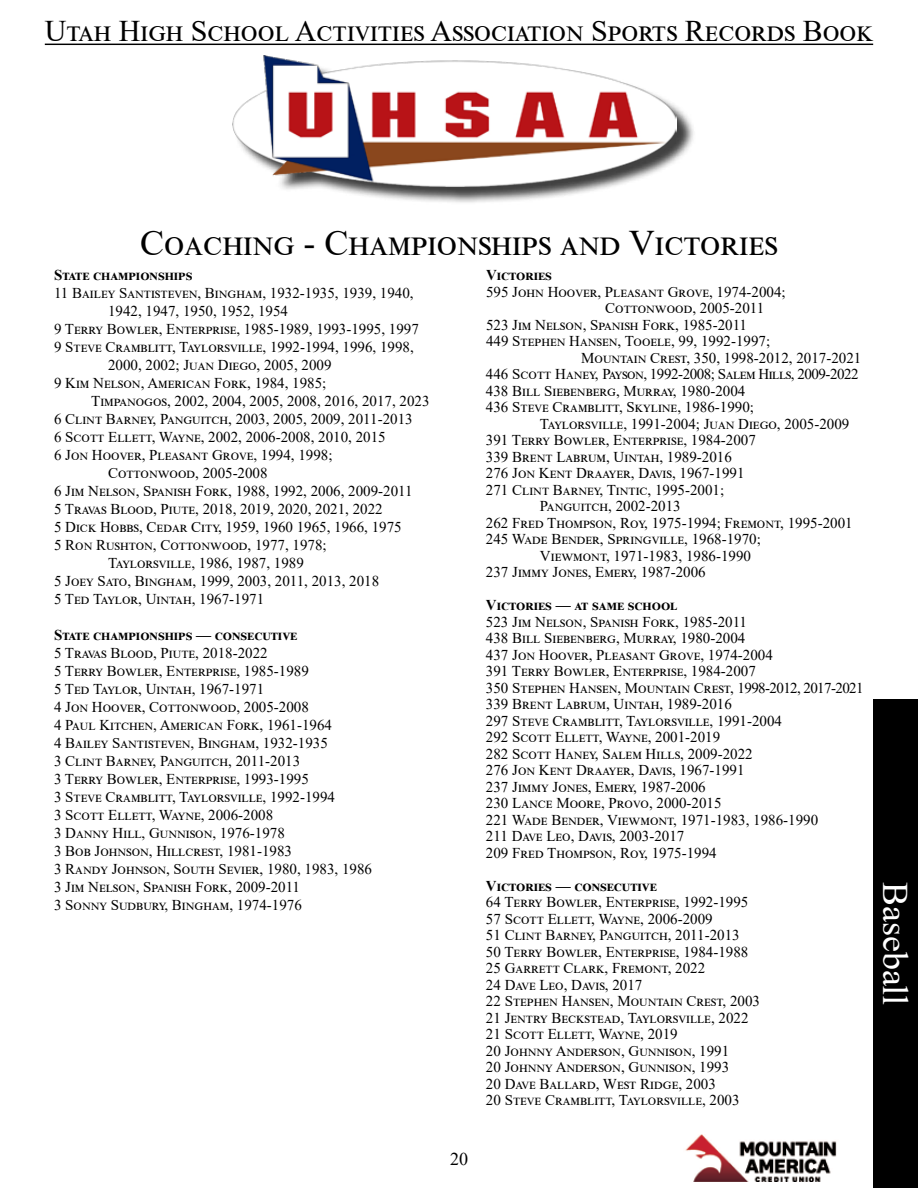
<style>
.page{position:relative;width:918px;height:1188px;background:#fff}
.page>*{position:absolute;margin:0;border:0;box-sizing:border-box;transform-origin:0 0}
.t1{font:36px "Times New Roman";letter-spacing:.075em;color:#000}
.t2{font:36px "Times New Roman";color:#fff}
.t3{font:30px "Times New Roman";color:#000}
.t4{font:18px "Times New Roman";color:#000}
.t5{font:15px/16.5px "Times New Roman";color:#000}
.t6{font:700 15px "Times New Roman";color:#000}
.t7{font:15px "Times New Roman";letter-spacing:-.03em;color:#000}
</style>
<div class="page">
<hr style="left:45px;top:44px;width:828px;height:1px;background:#000">
<div style="left:235px;top:58px;width:461px;height:147px;background:#000;opacity:.75"></div>
<img style="left:232px;top:55px;width:445px;height:132px">
<img style="left:685px;top:1134px;width:152px;height:48px">
<div style="left:873px;top:699px;width:45px;height:489px;background:#000"></div>
<h2 class="t3" style="left:45px;top:10px;width:830px">Utah High School Activities Association Sports Records Book</h2>
<h1 class="t1" style="left:140px;top:218px;width:639px">Coaching - Championships and Victories</h1>
<p class="t6" style="left:54px;top:264px;width:140px">State championships</p>
<p class="t5" style="left:54px;top:284px;width:361px">11 Bailey Santisteven, Bingham, 1932-1935, 1939, 1940,</p>
<p class="t5" style="left:108px;top:302px;width:181px">1942, 1947, 1950, 1952, 1954</p>
<p class="t5" style="left:54px;top:320px;width:366px">9 Terry Bowler, Enterprise, 1985-1989, 1993-1995, 1997</p>
<p class="t5" style="left:54px;top:338px;width:361px">9 Steve Cramblitt, Taylorsville, 1992-1994, 1996, 1998,</p>
<p class="t5" style="left:108px;top:356px;width:225px">2000, 2002; Juan Diego, 2005, 2009</p>
<p class="t5" style="left:54px;top:374px;width:274px">9 Kim Nelson, American Fork, 1984, 1985;</p>
<p class="t5" style="left:91px;top:392px;width:340px">Timpanogos, 2002, 2004, 2005, 2008, 2016, 2017, 2023</p>
<p class="t5" style="left:54px;top:410px;width:360px">6 Clint Barney, Panguitch, 2003, 2005, 2009, 2011-2013</p>
<p class="t5" style="left:54px;top:428px;width:333px">6 Scott Ellett, Wayne, 2002, 2006-2008, 2010, 2015</p>
<p class="t5" style="left:54px;top:446px;width:280px">6 Jon Hoover, Pleasant Grove, 1994, 1998;</p>
<p class="t5" style="left:108px;top:464px;width:161px">Cottonwood, 2005-2008</p>
<p class="t5" style="left:54px;top:482px;width:360px">6 Jim Nelson, Spanish Fork, 1988, 1992, 2006, 2009-2011</p>
<p class="t5" style="left:54px;top:500px;width:330px">5 Travas Blood, Piute, 2018, 2019, 2020, 2021, 2022</p>
<p class="t5" style="left:54px;top:518px;width:349px">5 Dick Hobbs, Cedar City, 1959, 1960 1965, 1966, 1975</p>
<p class="t5" style="left:54px;top:536px;width:274px">5 Ron Rushton, Cottonwood, 1977, 1978;</p>
<p class="t5" style="left:108px;top:554px;width:197px">Taylorsville, 1986, 1987, 1989</p>
<p class="t5" style="left:54px;top:572px;width:327px">5 Joey Sato, Bingham, 1999, 2003, 2011, 2013, 2018</p>
<p class="t5" style="left:54px;top:590px;width:212px">5 Ted Taylor, Uintah, 1967-1971</p>
<p class="t6" style="left:54px;top:624px;width:245px">State championships — consecutive</p>
<p class="t5" style="left:54px;top:644px;width:320px;line-height:18px">5 Travas Blood, Piute, 2018-2022<br>5 Terry Bowler, Enterprise, 1985-1989<br>5 Ted Taylor, Uintah, 1967-1971<br>4 Jon Hoover, Cottonwood, 2005-2008<br>4 Paul Kitchen, American Fork, 1961-1964<br>4 Bailey Santisteven, Bingham, 1932-1935<br>3 Clint Barney, Panguitch, 2011-2013<br>3 Terry Bowler, Enterprise, 1993-1995<br>3 Steve Cramblitt, Taylorsville, 1992-1994<br>3 Scott Ellett, Wayne, 2006-2008<br>3 Danny Hill, Gunnison, 1976-1978<br>3 Bob Johnson, Hillcrest, 1981-1983<br>3 Randy Johnson, South Sevier, 1980, 1983, 1986<br>3 Jim Nelson, Spanish Fork, 2009-2011<br>3 Sonny Sudbury, Bingham, 1974-1976</p>
<p class="t4" style="left:450px;top:1146px;width:19px">20</p>
<p class="t6" style="left:486px;top:264px;width:67px">Victories</p>
<p class="t5" style="left:486px;top:283px;width:301px">595 John Hoover, Pleasant Grove, 1974-2004;</p>
<p class="t5" style="left:605px;top:299px;width:161px">Cottonwood, 2005-2011</p>
<p class="t5" style="left:486px;top:316px;width:263px">523 Jim Nelson, Spanish Fork, 1985-2011</p>
<p class="t5" style="left:486px;top:332px;width:286px">449 Stephen Hansen, Tooele, 99, 1992-1997;</p>
<p class="t5" style="left:581px;top:349px;width:282px">Mountain Crest, 350, 1998-2012, 2017-2021</p>
<p class="t7" style="left:486px;top:364px;width:374px">446 Scott Haney, Payson, 1992-2008; Salem Hills, 2009-2022</p>
<p class="t5" style="left:486px;top:382px;width:261px">438 Bill Siebenberg, Murray, 1980-2004</p>
<p class="t5" style="left:486px;top:398px;width:270px">436 Steve Cramblitt, Skyline, 1986-1990;</p>
<p class="t5" style="left:540px;top:415px;width:311px">Taylorsville, 1991-2004; Juan Diego, 2005-2009</p>
<p class="t5" style="left:486px;top:431px;width:271px">391 Terry Bowler, Enterprise, 1984-2007</p>
<p class="t5" style="left:486px;top:448px;width:247px">339 Brent Labrum, Uintah, 1989-2016</p>
<p class="t5" style="left:486px;top:464px;width:260px">276 Jon Kent Draayer, Davis, 1967-1991</p>
<p class="t5" style="left:486px;top:481px;width:240px">271 Clint Barney, Tintic, 1995-2001;</p>
<p class="t5" style="left:540px;top:497px;width:142px">Panguitch, 2002-2013</p>
<p class="t5" style="left:486px;top:514px;width:368px">262 Fred Thompson, Roy, 1975-1994; Fremont, 1995-2001</p>
<p class="t5" style="left:486px;top:530px;width:276px">245 Wade Bender, Springville, 1968-1970;</p>
<p class="t5" style="left:540px;top:547px;width:213px">Viewmont, 1971-1983, 1986-1990</p>
<p class="t5" style="left:486px;top:563px;width:221px">237 Jimmy Jones, Emery, 1987-2006</p>
<p class="t6" style="left:486px;top:594px;width:193px">Victories — at same school</p>
<p class="t5" style="left:486px;top:613px;width:379px">523 Jim Nelson, Spanish Fork, 1985-2011<br>438 Bill Siebenberg, Murray, 1980-2004<br>437 Jon Hoover, Pleasant Grove, 1974-2004<br>391 Terry Bowler, Enterprise, 1984-2007<br>350 Stephen Hansen, Mountain Crest, 1998-2012, 2017-2021<br>339 Brent Labrum, Uintah, 1989-2016<br>297 Steve Cramblitt, Taylorsville, 1991-2004<br>292 Scott Ellett, Wayne, 2001-2019<br>282 Scott Haney, Salem Hills, 2009-2022<br>276 Jon Kent Draayer, Davis, 1967-1991<br>237 Jimmy Jones, Emery, 1987-2006<br>230 Lance Moore, Provo, 2000-2015<br>221 Wade Bender, Viewmont, 1971-1983, 1986-1990<br>211 Dave Leo, Davis, 2003-2017<br>209 Fred Thompson, Roy, 1975-1994</p>
<p class="t6" style="left:486px;top:875px;width:172px">Victories — consecutive</p>
<p class="t5" style="left:486px;top:893px;width:276px">64 Terry Bowler, Enterprise, 1992-1995<br>57 Scott Ellett, Wayne, 2006-2009<br>51 Clint Barney, Panguitch, 2011-2013<br>50 Terry Bowler, Enterprise, 1984-1988<br>25 Garrett Clark, Fremont, 2022<br>24 Dave Leo, Davis, 2017<br>22 Stephen Hansen, Mountain Crest, 2003<br>21 Jentry Beckstead, Taylorsville, 2022<br>21 Scott Ellett, Wayne, 2019<br>20 Johnny Anderson, Gunnison, 1991<br>20 Johnny Anderson, Gunnison, 1993<br>20 Dave Ballard, West Ridge, 2003<br>20 Steve Cramblitt, Taylorsville, 2003</p>
<h1 class="t2" style="left:920px;top:882px;width:125px;rotate:90deg">Baseball</h1>
</div>
